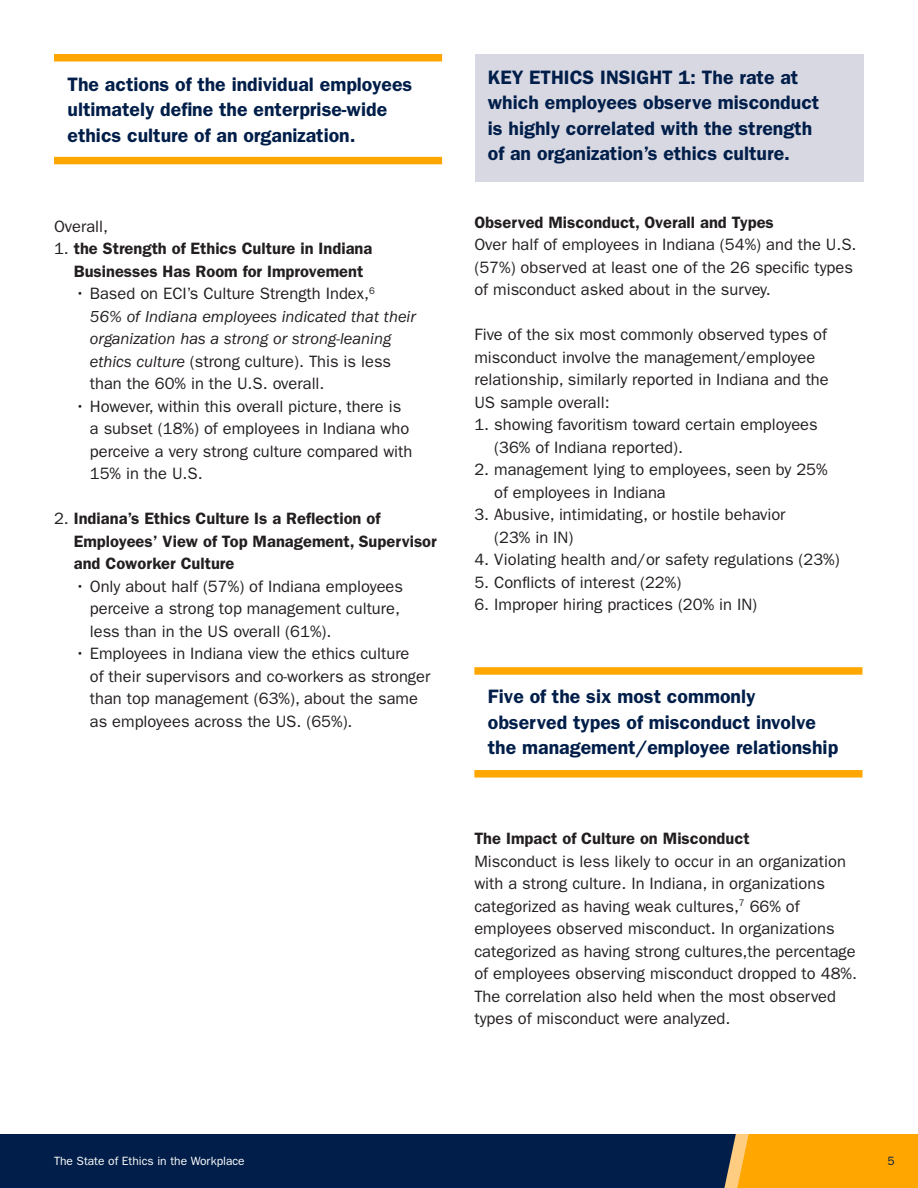
<style>
.page{position:relative;width:918px;height:1188px;background:#fff}
.page>*{position:absolute;margin:0;border:0;box-sizing:border-box;transform-origin:0 0}
.highlighted_text{font:600 19.5px/25.5px "ITC Franklin Gothic Std";color:#001e49}
.body_copy{font:16.5px/22.5px "ITC Franklin Gothic Std";color:#231f20}
.body_copy-2{font:600 16.5px/22.5px "ITC Franklin Gothic Std";color:#231f20}
.body_copy-3{font:italic 16.5px/22.5px "ITC Franklin Gothic Std";color:#231f20}
.t1{font:12px "ITC Franklin Gothic Std";color:#fff}
.t2{font:12px "ITC Franklin Gothic Std";color:#001e49}
.s1{font-weight:400}
.s2{font-style:normal}
</style>
<div class="page">
<div style="left:475px;top:54px;width:388px;height:127px;background:#d8d8e2"></div>
<div style="left:0;top:1134px;width:736px;height:54px;background:#001e49"></div>
<svg style="left:724px;top:1134px;width:194px;height:54px;background:#f6a40b"></svg>
<div style="left:54px;top:54px;width:388px;height:8px;background:#ffa700"></div>
<div style="left:54px;top:157px;width:388px;height:7px;background:#ffa700"></div>
<div style="left:474px;top:667px;width:389px;height:8px;background:#ffa700"></div>
<div style="left:474px;top:770px;width:389px;height:8px;background:#ffa700"></div>
<p class="highlighted_text" style="left:68px;top:71px;width:346px">The actions of the individual employees ultimately define the enterprise-wide ethics culture of an organization.</p>
<p class="body_copy" style="left:54px;top:215px;width:56px">Overall,</p>
<p class="body_copy-2" style="left:74px;top:237px;width:300px;text-indent:-20px"><span class="s1">1.</span> the Strength of Ethics Culture in Indiana<br>Businesses Has Room for Improvement</p>
<p class="body_copy-3" style="left:90px;top:283px;width:328px;text-indent:-15px"><span class="s2">• Based on ECI’s Culture Strength Index,</span><sup>6<br></sup>56% of Indiana employees indicated that their organization has a strong or strong-leaning ethics culture <span class="s2">(strong culture). This is less than the 60% in the U.S. overall.</span></p>
<p class="body_copy" style="left:90px;top:395px;width:324px;text-indent:-15px">• However, within this overall picture, there is a subset (18%) of employees in Indiana who perceive a very strong culture compared with 15% in the U.S.</p>
<p class="body_copy-2" style="left:74px;top:507px;width:364px;text-indent:-20px"><span class="s1">2.</span> Indiana’s Ethics Culture Is a Reflection of<br>Employees’ View of Top Management, Supervisor and Coworker Culture</p>
<p class="body_copy" style="left:90px;top:575px;width:315px;text-indent:-15px">• Only about half (57%) of Indiana employees perceive a strong top management culture, less than in the US overall (61%).</p>
<p class="body_copy" style="left:90px;top:643px;width:342px;text-indent:-15px">• Employees in Indiana view the ethics culture<br>of their supervisors and co-workers as stronger than top management (63%), about the same as employees across the US. (65%).</p>
<p class="highlighted_text" style="left:488px;top:64px;width:333px">KEY ETHICS INSIGHT 1: The rate at which employees observe misconduct is highly correlated with the strength of an organization’s ethics culture.</p>
<p class="body_copy-2" style="left:474px;top:211px;width:301px">Observed Misconduct, Overall and Types</p>
<p class="body_copy" style="left:474px;top:234px;width:384px">Over half of employees in Indiana (54%) and the U.S. (57%) observed at least one of the 26 specific types of misconduct asked about in the survey.</p>
<p class="body_copy" style="left:474px;top:324px;width:356px">Five of the six most commonly observed types of misconduct involve the management/employee relationship, similarly reported in Indiana and the US sample overall:</p>
<p class="body_copy" style="left:494px;top:414px;width:325px;text-indent:-20px">1. showing favoritism toward certain employees (36% of Indiana reported).</p>
<p class="body_copy" style="left:494px;top:459px;width:335px;text-indent:-20px">2. management lying to employees, seen by 25% of employees in Indiana</p>
<p class="body_copy" style="left:494px;top:504px;width:293px;text-indent:-20px">3. Abusive, intimidating, or hostile behavior (23% in IN)</p>
<p class="body_copy" style="left:474px;top:549px;width:367px">4. Violating health and/or safety regulations (23%)</p>
<p class="body_copy" style="left:474px;top:571px;width:208px">5. Conflicts of interest (22%)</p>
<p class="body_copy" style="left:474px;top:594px;width:284px">6. Improper hiring practices (20% in IN)</p>
<p class="highlighted_text" style="left:488px;top:684px;width:352px">Five of the six most commonly observed types of misconduct involve the management/employee relationship</p>
<p class="body_copy-2" style="left:474px;top:827px;width:277px">The Impact of Culture on Misconduct</p>
<p class="body_copy" style="left:474px;top:850px;width:384px">Misconduct is less likely to occur in an organization with a strong culture. In Indiana, in organizations categorized as having weak cultures,<sup>7</sup> 66% of employees observed misconduct. In organizations categorized as having strong cultures,the percentage of employees observing misconduct dropped to 48%.<br>The correlation also held when the most observed types of misconduct were analyzed.</p>
<p class="t1" style="left:54px;top:1154px;width:192px">The State of Ethics in the Workplace</p>
<p class="t2" style="left:887px;top:1154px;width:9px">5</p>
</div>
